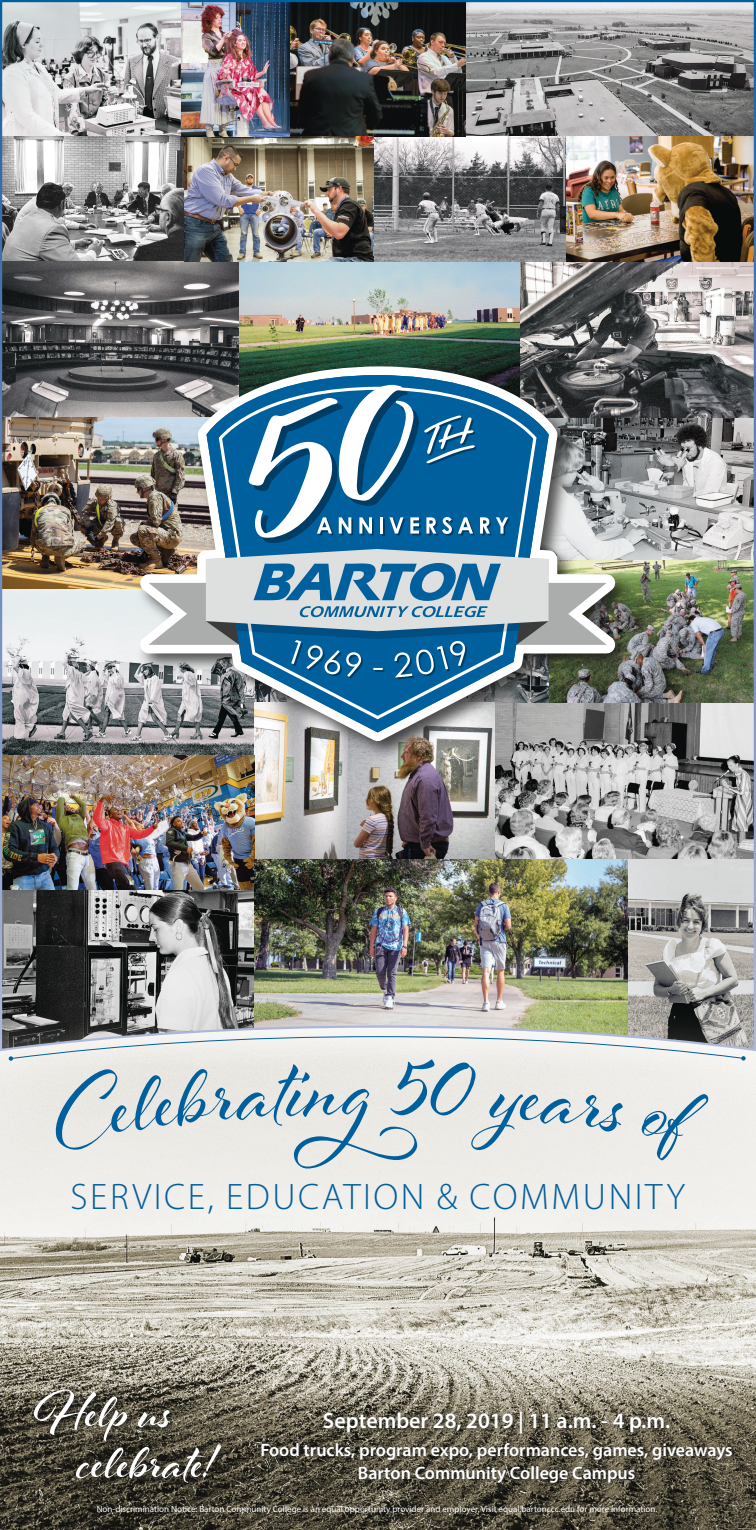
<style>
.page{position:relative;width:756px;height:1530px;background:#fff}
.page>*{position:absolute;margin:0;border:0;box-sizing:border-box;transform-origin:0 0}
.t1{font:96.8px "Al Fresco";color:#005f9d}
.t2{font:700 56px "Al Fresco";color:#fff}
.t3{font:300 37px "Myriad Pro";letter-spacing:.07em;color:#005f9d}
.t4{font:600 22px "Myriad Pro";color:#fff}
.t5{font:600 18px "Myriad Pro";color:#fff}
.Body_Text{font:9px "Myriad Pro";color:#fff}
</style>
<div class="page">
<img style="left:0;top:1052px;width:756px;height:478px">
<img style="left:0;top:0;width:756px;height:1052px">
<div style="left:259px;top:1408px;width:479px;height:81px;background:#1a1a19;opacity:.75"></div>
<div style="left:32px;top:1387px;width:197px;height:104px;background:#1a1a19;opacity:.75"></div>
<svg style="left:9px;top:1036px;width:737px;height:131px;background:#e8e8e4"></svg>
<h1 class="t1" style="left:345px;top:1024px;width:125px">g</h1>
<p class="t3" style="left:71px;top:1174px;width:616px">SERVICE, EDUCATION &amp; COMMUNITY</p>
<p class="t2" style="left:34px;top:1374px;width:139px">Help us</p>
<p class="t2" style="left:78px;top:1425px;width:138px">celebrate!</p>
<p class="t4" style="left:323px;top:1407px;width:349px">September 28, 2019 | 11 a.m. - 4 p.m.</p>
<p class="t5" style="left:261px;top:1438px;width:474px">Food trucks, program expo, performances, games, giveaways</p>
<p class="t5" style="left:358px;top:1461px;width:279px">Barton Community College Campus</p>
<p class="Body_Text" style="left:97px;top:1503px;width:562px">Non-discrimination Notice: Barton Community College is an equal opportunity provider and employer. Visit equal.bartonccc.edu for more information.</p>
</div>
